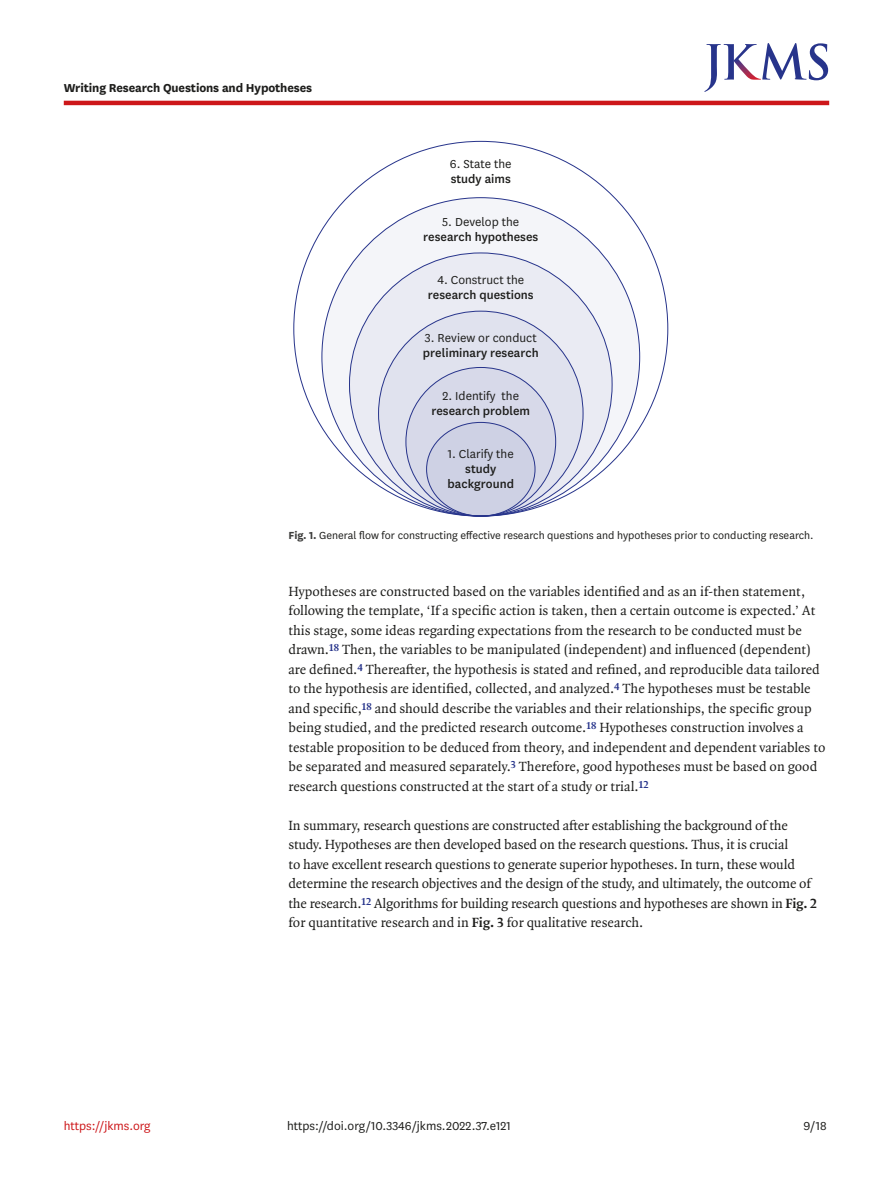
<style>
.page{position:relative;width:893px;height:1191px;background:#fff}
.page>*{position:absolute;margin:0;border:0;box-sizing:border-box;transform-origin:0 0}
.body_p{font:14.25px/19.5px "Quadraat OT";color:#1d1d1b}
.t1{font:500 13.5px/15px "National";color:#1d1d1b;text-align:center}
.doi_running_footer{font:13.5px/15px "National";color:#1d1d1b}
.alt-title-type{font:700 13.5px "National";letter-spacing:-.01em;color:#1d1d1b}
.t2{font:13.5px "National";color:#cd171a}
.fig_caption{font:12px "National";color:#1d1d1b}
.s1{font-weight:500}
.s2{font-weight:400}
.s3{font-weight:700;color:#3d3d3c}
.s4{font-weight:700}
</style>
<div class="page">
<hr style="left:64px;top:101px;width:765px;height:4px;background:#cd171a">
<svg style="left:704px;top:43px;width:124px;height:49px"></svg>
<div style="left:322px;top:198px;width:318px;height:318px;background:#f4f5f9;border-radius:50%"></div>
<svg style="left:349px;top:253px;width:263px;height:263px;background:#e2e4ef"></svg>
<div style="left:379px;top:311px;width:204px;height:205px;background:#e0e2ee;border-radius:50%"></div>
<svg style="left:406px;top:367px;width:150px;height:149px;fill:#d7d9e9"></svg>
<div style="left:427px;top:422px;width:108px;height:94px;background:#ced1e4;border-radius:50%"></div>
<p class="alt-title-type" style="left:64px;top:78px;width:250px">Writing Research Questions and Hypotheses</p>
<p class="doi_running_footer" style="left:450px;top:156px;width:63px">6. State the <span class="s1">study aims</span></p>
<p class="t1" style="left:423px;top:214px;width:117px"><span class="s2">5. Develop the </span>research hypotheses</p>
<p class="t1" style="left:428px;top:272px;width:107px"><span class="s2">4. Construct the </span>research questions</p>
<p class="t1" style="left:423px;top:330px;width:117px;text-align:left"><span class="s2">3. Review or conduct </span>preliminary research</p>
<p class="t1" style="left:431px;top:387px;width:100px"><span class="s2">2. Identify the </span>research problem</p>
<p class="t1" style="left:448px;top:445px;width:68px"><span class="s2">1. Clarify the </span>study background</p>
<p class="fig_caption" style="left:289px;top:527px;width:527px"><span class="s3">Fig. 1.</span> General flow for constructing effective research questions and hypotheses prior to conducting research.</p>
<p class="body_p" style="left:289px;top:581px;width:538px">Hypotheses are constructed based on the variables identified and as an if-then statement, following the template, ‘If a specific action is taken, then a certain outcome is expected.’ At this stage, some ideas regarding expectations from the research to be conducted must be drawn.<sup>18</sup> Then, the variables to be manipulated (independent) and influenced (dependent) are defined.<sup>4</sup> Thereafter, the hypothesis is stated and refined, and reproducible data tailored to the hypothesis are identified, collected, and analyzed.<sup>4</sup> The hypotheses must be testable and specific,<sup>18</sup> and should describe the variables and their relationships, the specific group being studied, and the predicted research outcome.<sup>18</sup> Hypotheses construction involves a testable proposition to be deduced from theory, and independent and dependent variables to be separated and measured separately.<sup>3</sup> Therefore, good hypotheses must be based on good research questions constructed at the start of a study or trial.<sup>12</sup></p>
<p class="body_p" style="left:289px;top:815px;width:530px">In summary, research questions are constructed after establishing the background of the study. Hypotheses are then developed based on the research questions. Thus, it is crucial<br>to have excellent research questions to generate superior hypotheses. In turn, these would determine the research objectives and the design of the study, and ultimately, the outcome of the research.<sup>12</sup> Algorithms for building research questions and hypotheses are shown in <span class="s4">Fig. 2 </span>for quantitative research and in <span class="s4">Fig. 3</span> for qualitative research.</p>
<p class="t2" style="left:64px;top:1116px;width:88px">https://jkms.org</p>
<p class="doi_running_footer" style="left:287px;top:1117px;width:225px">https://doi.org/10.3346/jkms.2022.37.e121</p>
<p class="doi_running_footer" style="left:803px;top:1117px;width:25px">9/18</p>
</div>
